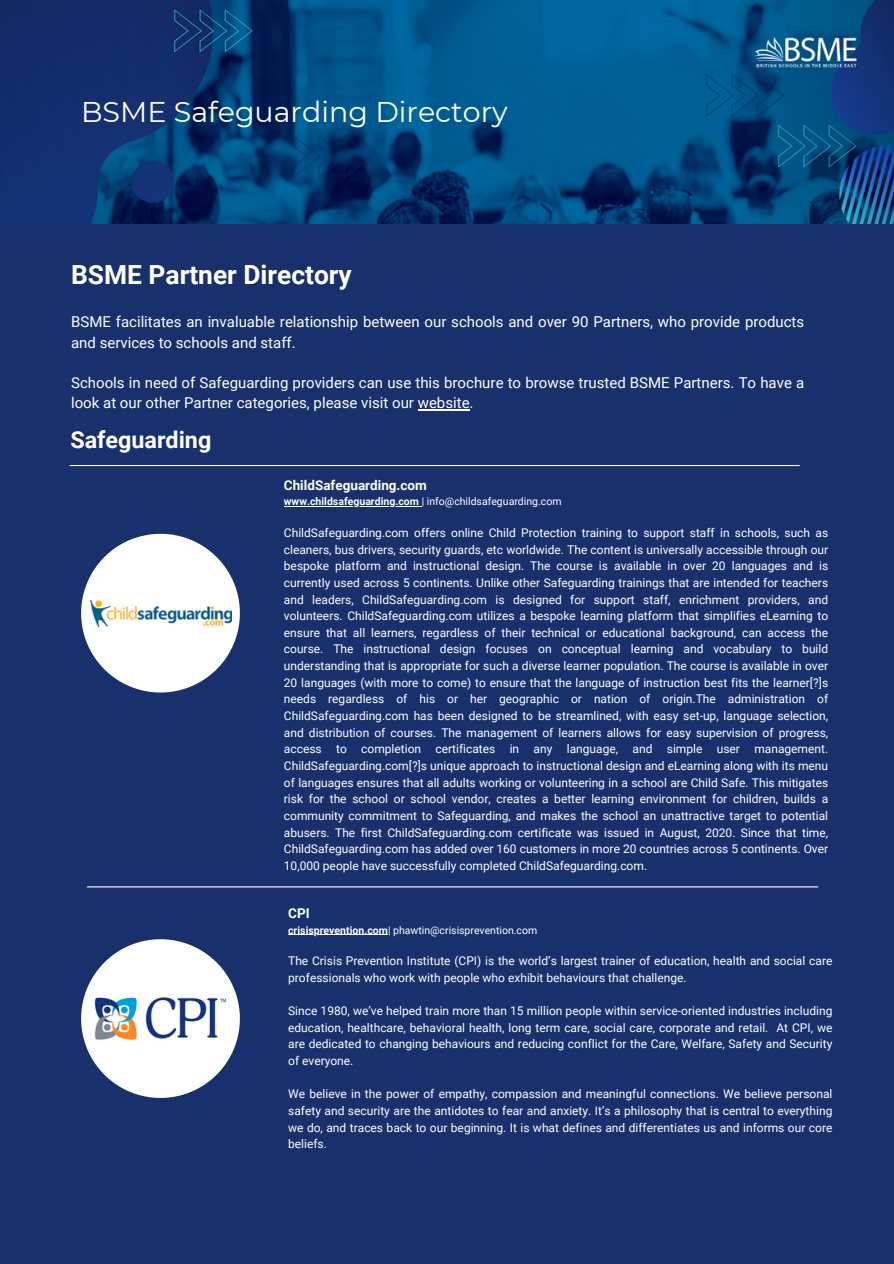
<style>
.page{position:relative;width:894px;height:1264px;background:#fff}
.page>*{position:absolute;margin:0;border:0;box-sizing:border-box;transform-origin:0 0}
.t1{font:28.5px "Montserrat";color:#fff}
.t2{font:700 26.4px "Roboto";color:#fff}
.t3{font:700 23.4px "Roboto";color:#fff}
.t4{font:15px/20.2px "Roboto";color:#fff}
.t5{font:700 13.5px "Roboto";color:#fff}
.t6{font:12px/16.6px "Roboto";color:#fff;text-align:justify}
.t7{font:10.5px "Roboto";color:#fff}
.s1{font-weight:700}
</style>
<div class="page">
<div style="left:0;top:0;width:893px;height:1263px;background:#18306c"></div>
<hr style="left:70px;top:465px;width:729px;height:1px;background:#fff">
<img style="left:0;top:0;width:893px;height:224px">
<svg style="left:81px;top:534px;width:159px;height:158px"></svg>
<hr style="left:87px;top:886px;width:730px;height:1px;background:#fff">
<img style="left:90px;top:600px;width:141px;height:26px">
<hr style="left:284px;top:506px;width:135px;height:1px;background:#fff">
<svg style="left:81px;top:939px;width:159px;height:158px"></svg>
<img style="left:91px;top:993px;width:139px;height:50px">
<hr style="left:417px;top:409px;width:52px;height:1px;background:#fff">
<hr style="left:288px;top:934px;width:100px;height:1px;background:#fff">
<p class="t1" style="left:81px;top:94px;width:428px">BSME Safeguarding Directory</p>
<p class="t2" style="left:71px;top:259px;width:282px">BSME Partner Directory</p>
<p class="t4" style="left:71px;top:312px;width:734px">BSME facilitates an invaluable relationship between our schools and over 90 Partners, who provide products and services to schools and staff.</p>
<h5 class="t4" style="left:71px;top:373px;width:734px">Schools in need of Safeguarding providers can use this brochure to browse trusted BSME Partners. To have a look at our other Partner categories, please visit our website.</h5>
<p class="t3" style="left:70px;top:426px;width:142px">Safeguarding</p>
<h1 class="t5" style="left:284px;top:477px;width:144px">ChildSafeguarding.com</h1>
<h4 class="t7" style="left:284px;top:495px;width:279px"><span class="s1">www.childsafeguarding.com</span> | info@childsafeguarding.com</h4>
<h4 class="t6" style="left:284px;top:524px;width:545px">ChildSafeguarding.com offers online Child Protection training to support staff in schools, such as cleaners, bus drivers, security guards, etc worldwide. The content is universally accessible through our bespoke platform and instructional design. The course is available in over 20 languages and is currently used across 5 continents. Unlike other Safeguarding trainings that are intended for teachers and leaders, ChildSafeguarding.com is designed for support staff, enrichment providers, and volunteers. ChildSafeguarding.com utilizes a bespoke learning platform that simplifies eLearning to ensure that all learners, regardless of their technical or educational background, can access the course. The instructional design focuses on conceptual learning and vocabulary to build understanding that is appropriate for such a diverse learner population. The course is available in over 20 languages (with more to come) to ensure that the language of instruction best fits the learner[?]s needs regardless of his or her geographic or nation of origin.The administration of ChildSafeguarding.com has been designed to be streamlined, with easy set-up, language selection, and distribution of courses. The management of learners allows for easy supervision of progress, access to completion certificates in any language, and simple user management.<br>ChildSafeguarding.com[?]s unique approach to instructional design and eLearning along with its menu of languages ensures that all adults working or volunteering in a school are Child Safe. This mitigates risk for the school or school vendor, creates a better learning environment for children, builds a community commitment to Safeguarding, and makes the school an unattractive target to potential abusers. The first ChildSafeguarding.com certificate was issued in August, 2020. Since that time, ChildSafeguarding.com has added over 160 customers in more 20 countries across 5 continents. Over 10,000 people have successfully completed ChildSafeguarding.com.</h4>
<p class="t5" style="left:288px;top:905px;width:23px">CPI</p>
<p class="t7" style="left:288px;top:923px;width:250px"><span class="s1">crisisprevention.com</span>| phawtin@crisisprevention.com</p>
<p class="t6" style="left:288px;top:952px;width:545px">The Crisis Prevention Institute (CPI) is the world’s largest trainer of education, health and social care professionals who work with people who exhibit behaviours that challenge.</p>
<p class="t6" style="left:288px;top:1002px;width:545px">Since 1980, we’ve helped train more than 15 million people within service-oriented industries including education, healthcare, behavioral health, long term care, social care, corporate and retail. At CPI, we are dedicated to changing behaviours and reducing conflict for the Care, Welfare, Safety and Security of everyone.</p>
<h5 class="t6" style="left:288px;top:1085px;width:545px">We believe in the power of empathy, compassion and meaningful connections. We believe personal safety and security are the antidotes to fear and anxiety. It’s a philosophy that is central to everything we do, and traces back to our beginning. It is what defines and differentiates us and informs our core beliefs.</h5>
</div>
